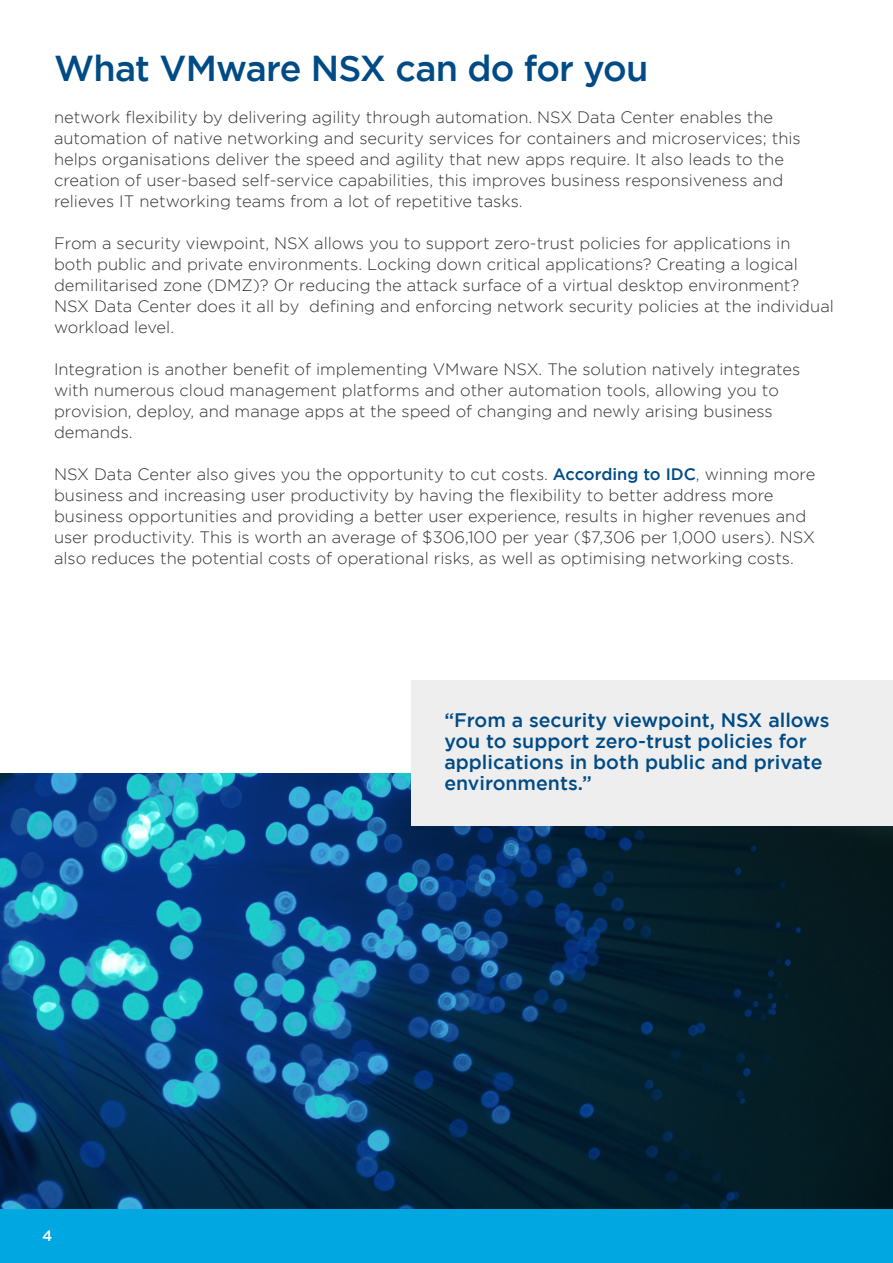
<style>
.page{position:relative;width:893px;height:1263px;background:#fff}
.page>*{position:absolute;margin:0;border:0;box-sizing:border-box;transform-origin:0 0}
.t1{font:500 36px "Gotham";letter-spacing:-.02em;color:#004b85}
.Alineastijl{font:500 19.5px/21px "Gotham";color:#004b85}
.Alineastijl-2{font:300 16.5px/21px "Gotham";color:#323232}
.t2{font:500 15px "Gotham";color:#fff}
.s1{font-weight:500;color:#004b85}
</style>
<div class="page">
<div style="left:0;top:1208px;width:893px;height:55px;background:#00a7e1"></div>
<img style="left:0;top:774px;width:893px;height:435px">
<div style="left:411px;top:680px;width:482px;height:146px;background:#eee"></div>
<h2 class="t1" style="left:54px;top:47px;width:596px">What VMware NSX can do for you</h2>
<p class="Alineastijl-2" style="left:54px;top:106px;width:748px">network flexibility by delivering agility through automation. NSX Data Center enables the automation of native networking and security services for containers and microservices; this helps organisations deliver the speed and agility that new apps require. It also leads to the creation of user-based self-service capabilities, this improves business responsiveness and relieves IT networking teams from a lot of repetitive tasks.</p>
<p class="Alineastijl-2" style="left:54px;top:232px;width:781px">From a security viewpoint, NSX allows you to support zero-trust policies for applications in<br>both public and private environments. Locking down critical applications? Creating a logical demilitarised zone (DMZ)? Or reducing the attack surface of a virtual desktop environment?<br>NSX Data Center does it all by defining and enforcing network security policies at the individual workload level.</p>
<p class="Alineastijl-2" style="left:54px;top:358px;width:748px">Integration is another benefit of implementing VMware NSX. The solution natively integrates with numerous cloud management platforms and other automation tools, allowing you to provision, deploy, and manage apps at the speed of changing and newly arising business demands.</p>
<p class="Alineastijl-2" style="left:54px;top:463px;width:763px">NSX Data Center also gives you the opportunity to cut costs. <span class="s1">According to IDC</span>, winning more business and increasing user productivity by having the flexibility to better address more business opportunities and providing a better user experience, results in higher revenues and user productivity. This is worth an average of $306,100 per year ($7,306 per 1,000 users). NSX also reduces the potential costs of operational risks, as well as optimising networking costs.</p>
<p class="t2" style="left:42px;top:1227px;width:12px">4</p>
<p class="Alineastijl" style="left:444px;top:709px;width:387px">“From a security viewpoint, NSX allows you to support zero-trust policies for applications in both public and private environments.”</p>
</div>
